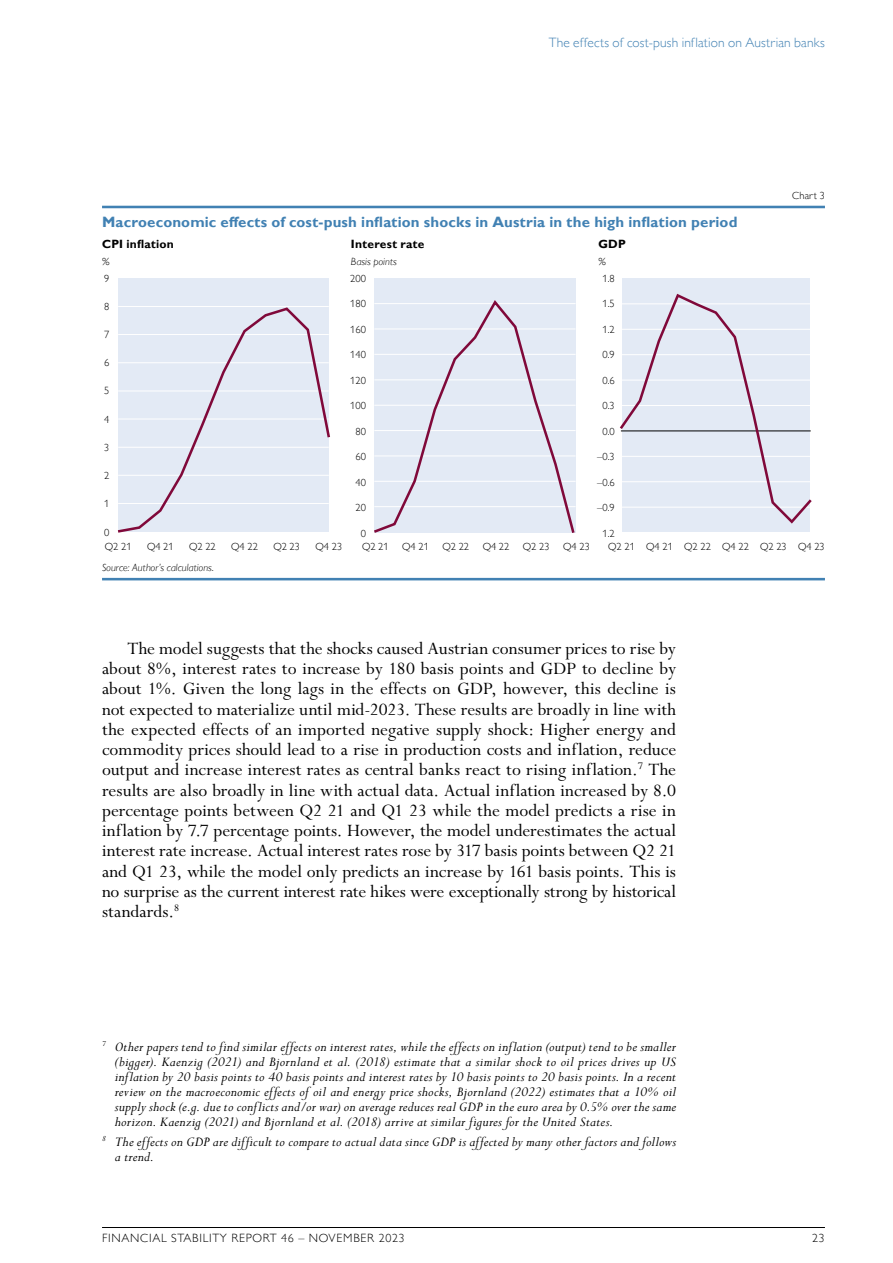
<style>
.page{position:relative;width:893px;height:1263px;background:#fff}
.page>*{position:absolute;margin:0;border:0;box-sizing:border-box;transform-origin:0 0}
.Lauftexte_Text{font:19.5px/20.2px "Perpetua Std";letter-spacing:-.01em;color:#000;text-align:justify}
.Lauftexte_Fussnote{font:italic 15px/15px "Perpetua Std";letter-spacing:.015em;color:#000;text-align:justify}
.t1{font:700 15px "Gill Sans MT Pro";letter-spacing:.01em;color:#4181b3}
.t2{font:300 13.5px "Gill Sans MT Pro";letter-spacing:.01em;color:#4181b3}
.t3{font:300 12px "Gill Sans MT Pro";letter-spacing:.06em;color:#000}
.t4{font:700 12px "Gill Sans MT Pro";letter-spacing:.02em;color:#000}
.t5{font:300 10.5px "Gill Sans MT Pro";color:#000}
.t6{font:italic 300 10.5px "Gill Sans MT Pro";letter-spacing:.01em;color:#000}
</style>
<div class="page">
<hr style="left:102px;top:1227px;width:723px;height:1px;background:#000">
<div style="left:118px;top:278px;width:211px;height:254px;background:#e3eaf5"></div>
<div style="left:374px;top:278px;width:202px;height:255px;background:#e3eaf5"></div>
<div style="left:622px;top:278px;width:188px;height:254px;background:#e3eaf5"></div>
<hr style="left:102px;top:206px;width:723px;height:2px;background:#4181b3">
<hr style="left:102px;top:578px;width:723px;height:2px;background:#4181b3">
<svg style="left:117px;top:306px;width:213px;height:227px"></svg>
<svg style="left:374px;top:300px;width:202px;height:233px"></svg>
<svg style="left:619px;top:293px;width:193px;height:231px"></svg>
<p class="t2" style="left:549px;top:35px;width:278px">The effects of cost-push inflation on Austrian banks</p>
<p class="t1" style="left:102px;top:213px;width:637px">Macroeconomic effects of cost-push inflation shocks in Austria in the high inflation period</p>
<p class="t4" style="left:102px;top:236px;width:73px">CPI inflation</p>
<p class="t5" style="left:104px;top:272px;width:7px">9</p>
<p class="t5" style="left:104px;top:300px;width:7px">8</p>
<p class="t5" style="left:104px;top:328px;width:7px">7</p>
<p class="t5" style="left:104px;top:356px;width:7px">6</p>
<p class="t5" style="left:104px;top:385px;width:7px">5</p>
<p class="t5" style="left:104px;top:413px;width:7px">4</p>
<p class="t5" style="left:104px;top:441px;width:7px">3</p>
<p class="t5" style="left:104px;top:469px;width:7px">2</p>
<p class="t5" style="left:104px;top:497px;width:7px">1</p>
<p class="t5" style="left:104px;top:526px;width:7px">0</p>
<p class="t6" style="left:102px;top:255px;width:9px">%</p>
<p class="t4" style="left:351px;top:236px;width:75px">Interest rate</p>
<p class="t5" style="left:350px;top:272px;width:17px">200</p>
<p class="t5" style="left:350px;top:297px;width:17px">180</p>
<p class="t5" style="left:350px;top:323px;width:17px">160</p>
<p class="t5" style="left:350px;top:348px;width:17px">140</p>
<p class="t5" style="left:350px;top:374px;width:17px">120</p>
<p class="t5" style="left:350px;top:399px;width:17px">100</p>
<p class="t5" style="left:355px;top:425px;width:12px">80</p>
<p class="t5" style="left:355px;top:450px;width:12px">60</p>
<p class="t5" style="left:355px;top:476px;width:12px">40</p>
<p class="t5" style="left:355px;top:501px;width:12px">20</p>
<p class="t5" style="left:361px;top:527px;width:7px">0</p>
<p class="t6" style="left:351px;top:255px;width:47px">Basis points</p>
<p class="t4" style="left:598px;top:236px;width:29px">GDP</p>
<p class="t5" style="left:602px;top:272px;width:14px">1.8</p>
<p class="t5" style="left:602px;top:297px;width:14px">1.5</p>
<p class="t5" style="left:602px;top:323px;width:14px">1.2</p>
<p class="t5" style="left:602px;top:348px;width:14px">0.9</p>
<p class="t5" style="left:602px;top:374px;width:14px">0.6</p>
<p class="t5" style="left:602px;top:399px;width:14px">0.3</p>
<p class="t5" style="left:602px;top:425px;width:14px">0.0</p>
<p class="t5" style="left:597px;top:450px;width:19px">–0.3</p>
<p class="t5" style="left:597px;top:476px;width:19px">–0.6</p>
<p class="t5" style="left:597px;top:501px;width:19px">–0.9</p>
<p class="t5" style="left:602px;top:527px;width:14px">1.2</p>
<p class="t6" style="left:598px;top:255px;width:9px">%</p>
<p class="t5" style="left:792px;top:189px;width:34px">Chart 3</p>
<p class="t5" style="left:105px;top:540px;width:28px">Q2 21</p>
<p class="t5" style="left:147px;top:540px;width:28px">Q4 21</p>
<p class="t5" style="left:189px;top:540px;width:28px">Q2 22</p>
<p class="t5" style="left:231px;top:540px;width:28px">Q4 22</p>
<p class="t5" style="left:273px;top:540px;width:28px">Q2 23</p>
<p class="t5" style="left:316px;top:540px;width:28px">Q4 23</p>
<p class="t5" style="left:362px;top:540px;width:28px">Q2 21</p>
<p class="t5" style="left:402px;top:540px;width:28px">Q4 21</p>
<p class="t5" style="left:442px;top:540px;width:28px">Q2 22</p>
<p class="t5" style="left:483px;top:540px;width:28px">Q4 22</p>
<p class="t5" style="left:523px;top:540px;width:28px">Q2 23</p>
<p class="t5" style="left:563px;top:540px;width:28px">Q4 23</p>
<p class="t5" style="left:608px;top:540px;width:218px">Q2 21 Q4 21 Q2 22 Q4 22 Q2 23 Q4 23</p>
<p class="t6" style="left:102px;top:561px;width:113px">Source: Author’s calculations.</p>
<p class="Lauftexte_Text" style="left:102px;top:639px;width:576px;text-indent:26px">The model suggests that the shocks caused Austrian consumer prices to rise by about 8%, interest rates to increase by 180 basis points and GDP to decline by about 1%. Given the long lags in the effects on GDP, however, this decline is not expected to materialize until mid-2023. These results are broadly in line with the expected effects of an imported negative supply shock: Higher energy and commodity prices should lead to a rise in production costs and inflation, reduce output and increase interest rates as central banks react to rising inflation.<sup>7</sup> The results are also broadly in line with actual data. Actual inflation increased by 8.0 percentage points between Q2 21 and Q1 23 while the model predicts a rise in inflation by 7.7 percentage points. However, the model underestimates the actual interest rate increase. Actual interest rates rose by 317 basis points between Q2 21 and Q1 23, while the model only predicts an increase by 161 basis points. This is no surprise as the current interest rate hikes were exceptionally strong by historical standards.<sup>8</sup></p>
<p class="Lauftexte_Fussnote" style="left:115px;top:1039px;width:563px;text-indent:-13px"><sup>7</sup> Other papers tend to find similar effects on interest rates, while the effects on inflation (output) tend to be smaller (bigger). Kaenzig (2021) and Bjornland et al. (2018) estimate that a similar shock to oil prices drives up US inflation by 20 basis points to 40 basis points and interest rates by 10 basis points to 20 basis points. In a recent review on the macroeconomic effects of oil and energy price shocks, Bjornland (2022) estimates that a 10% oil supply shock (e.g. due to conflicts and/or war) on average reduces real GDP in the euro area by 0.5% over the same horizon. Kaenzig (2021) and Bjornland et al. (2018) arrive at similar figures for the United States.</p>
<p class="Lauftexte_Fussnote" style="left:115px;top:1135px;width:563px;text-indent:-13px"><sup>8</sup> The effects on GDP are difficult to compare to actual data since GDP is affected by many other factors and follows a trend.</p>
<p class="t3" style="left:102px;top:1231px;width:304px">FINANCIAL STABILITY REPORT 46 – NOVEMBER 2023</p>
<p class="t3" style="left:812px;top:1231px;width:14px">23</p>
</div>
